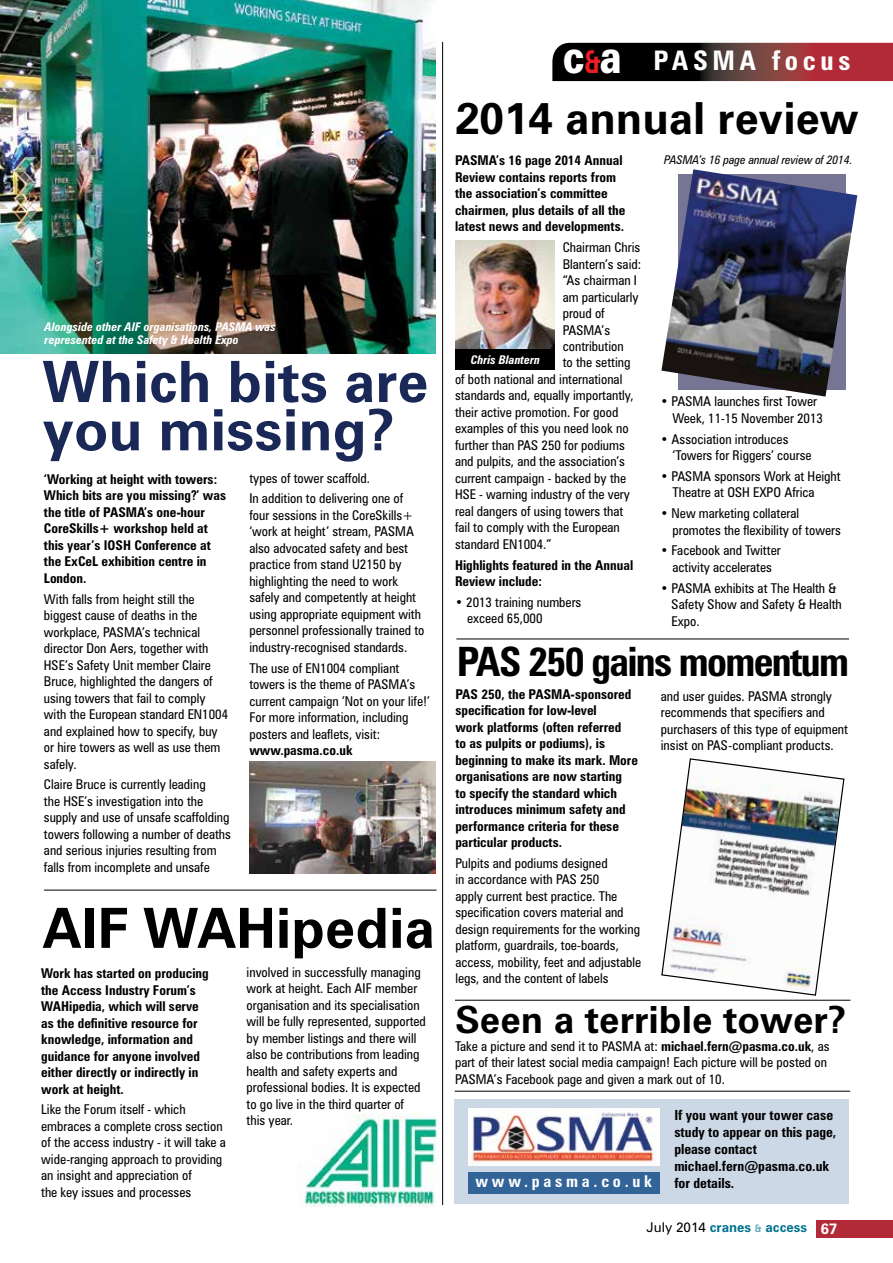
<style>
.page{position:relative;width:893px;height:1263px;background:#fff}
.page>*{position:absolute;margin:0;border:0;box-sizing:border-box;transform-origin:0 0}
.t1{font:700 57.15px/48.3px "Zurich BT";color:#1a2857}
.t2{font:700 55.5px "Zurich BT";color:#000}
.t3{font:700 44.25px "Zurich BT";color:#000}
.t4{font:700 condensed 40.5px "Zurich BT";letter-spacing:-.04em;color:#000}
.t5{font:700 37.5px "Zurich BT";color:#000}
.t6{font:700 condensed 27px "Zurich BT";letter-spacing:.17em;color:#fff}
.t7{font:700 condensed 16.2px "Zurich BT";letter-spacing:.23em;color:#fff}
.t8{font:700 condensed 13.95px/17.1px "Zurich BT";color:#000}
.t9{font:condensed 13.5px/16.5px "Zurich BT";color:#000}
.t10{font:700 condensed 13.5px/16.5px "Zurich BT";color:#000}
.t11{font:700 13.5px "Zurich BT";color:#00728f}
.t12{font:italic 700 condensed 12px/13.5px "Zurich BT";color:#fff}
.t13{font:italic condensed 12px "Zurich BT";color:#000}
.s1{font-weight:900;font-stretch:normal;font-size:45.9px}
.s2{font-stretch:normal;font-size:31.65px;color:#ed1d24}
.s3{font-weight:700}
.s4{font-weight:400;color:#000}
.s5{font-size:10.5px;color:#66aabc}
.s6{font-size:15px;color:#fff}
</style>
<div class="page">
<img style="left:0;top:0;width:436px;height:354px">
<div style="left:816px;top:1220px;width:77px;height:17px;background:#b22a37"></div>
<svg style="left:552px;top:43px;width:341px;height:38px;background:#501f22"></svg>
<hr style="left:442px;top:42px;width:1px;height:1163px;background:#000">
<hr style="left:455px;top:1091px;width:395px;height:1px;background:#000">
<div style="left:454px;top:1099px;width:395px;height:105px;background:#ccd8e5"></div>
<img style="left:468px;top:1109px;width:192px;height:56px">
<div style="left:468px;top:1172px;width:192px;height:21px;background:#336498"></div>
<img style="left:249px;top:762px;width:187px;height:112px">
<hr style="left:44px;top:890px;width:393px;height:1px;background:#000">
<img style="left:661px;top:169px;width:196px;height:228px">
<img style="left:455px;top:241px;width:99px;height:109px">
<div style="left:455px;top:350px;width:99px;height:20px;background:#000"></div>
<hr style="left:456px;top:639px;width:393px;height:1px;background:#000">
<img style="left:297px;top:1113px;width:140px;height:93px">
<img style="left:661px;top:758px;width:184px;height:238px">
<hr style="left:455px;top:1000px;width:395px;height:1px;background:#000">
<p class="t12" style="left:45px;top:319px;width:233px">Alongside other AIF organisations, PASMA was represented at the Safety &amp; Health Expo</p>
<h1 class="t1" style="left:43px;top:357px;width:388px">Which bits are you missing?</h1>
<p class="t10" style="left:44px;top:471px;width:184px">‘Working at height with towers:<br>Which bits are you missing?’ was the title of PASMA’s one-hour<br>CoreSkills+ workshop held at this year’s IOSH Conference at the ExCeL exhibition centre in<br>London.</p>
<p class="t9" style="left:44px;top:590px;width:186px">With falls from height still the biggest cause of deaths in the workplace, PASMA’s technical director Don Aers, together with<br>HSE’s Safety Unit member Claire<br>Bruce, highlighted the dangers of using towers that fail to comply with the European standard EN1004 and explained how to specify, buy or hire towers as well as use them safely.</p>
<p class="t9" style="left:44px;top:776px;width:189px">Claire Bruce is currently leading<br>the HSE’s investigation into the supply and use of unsafe scaffolding towers following a number of deaths and serious injuries resulting from falls from incomplete and unsafe</p>
<p class="t9" style="left:249px;top:467px;width:155px;line-height:20.7px">types of tower scaffold.<br>In addition to delivering one of</p>
<p class="t9" style="left:249px;top:507px;width:177px">four sessions in the CoreSkills+ ‘work at height’ stream, PASMA also advocated safety and best practice from stand U2150 by highlighting the need to work safely and competently at height using appropriate equipment with personnel professionally trained to industry-recognised standards.</p>
<p class="t9" style="left:249px;top:659px;width:182px">The use of EN1004 compliant towers is the theme of PASMA’s current campaign ’Not on your life!’<br>For more information, including posters and leaflets, visit:</p>
<p class="t10" style="left:249px;top:742px;width:105px">www.pasma.co.uk</p>
<h2 class="t2" style="left:43px;top:894px;width:394px">AIF WAHipedia</h2>
<p class="t10" style="left:41px;top:965px;width:169px">Work has started on producing the Access Industry Forum’s<br>WAHipedia, which will serve as the definitive resource for knowledge, information and guidance for anyone involved either directly or indirectly in work at height.</p>
<p class="t9" style="left:41px;top:1101px;width:186px">Like the Forum itself - which embraces a complete cross section of the access industry - it will take a wide-ranging approach to providing an insight and appreciation of<br>the key issues and processes</p>
<p class="t9" style="left:247px;top:964px;width:181px">involved in successfully managing work at height. Each AIF member organisation and its specialisation will be fully represented, supported by member listings and there will also be contributions from leading health and safety experts and professional bodies. It is expected to go live in the third quarter of this year.</p>
<h3 class="t6" style="left:563px;top:44px;width:289px"><span class="s1">c</span><span class="s2">&amp;</span><span class="s1">a</span> PASMA focus</h3>
<h3 class="t3" style="left:455px;top:91px;width:405px">2014 annual review</h3>
<p class="t10" style="left:455px;top:152px;width:172px">PASMA’s 16 page 2014 Annual<br>Review contains reports from the association’s committee chairmen, plus details of all the latest news and developments.</p>
<p class="t9" style="left:563px;top:239px;width:79px">Chairman Chris</p>
<p class="t9" style="left:563px;top:255px;width:80px">Blantern’s said:</p>
<p class="t9" style="left:563px;top:272px;width:76px">“As chairman I</p>
<p class="t9" style="left:563px;top:288px;width:77px">am particularly</p>
<p class="t9" style="left:563px;top:305px;width:44px">proud of</p>
<p class="t9" style="left:563px;top:321px;width:49px">PASMA’s</p>
<p class="t9" style="left:563px;top:338px;width:62px">contribution</p>
<p class="t9" style="left:563px;top:354px;width:69px">to the setting</p>
<p class="t9" style="left:455px;top:371px;width:169px">of both national and international</p>
<p class="t9" style="left:455px;top:387px;width:180px">standards and, equally importantly,</p>
<p class="t9" style="left:455px;top:404px;width:165px">their active promotion. For good</p>
<p class="t9" style="left:455px;top:420px;width:175px">examples of this you need look no</p>
<p class="t9" style="left:455px;top:437px;width:171px">further than PAS 250 for podiums</p>
<p class="t9" style="left:455px;top:453px;width:172px">and pulpits, and the association’s</p>
<p class="t9" style="left:455px;top:470px;width:173px">current campaign - backed by the</p>
<p class="t9" style="left:455px;top:486px;width:176px">HSE - warning industry of the very</p>
<p class="t9" style="left:455px;top:503px;width:170px">real dangers of using towers that</p>
<p class="t9" style="left:455px;top:519px;width:166px">fail to comply with the European</p>
<p class="t9" style="left:455px;top:536px;width:98px">standard EN1004.”</p>
<p class="t10" style="left:455px;top:557px;width:180px">Highlights featured in the Annual<br>Review include:</p>
<p class="t9" style="left:467px;top:594px;width:116px;text-indent:-12px">• 2013 training numbers exceed 65,000</p>
<p class="t13" style="left:664px;top:152px;width:190px">PASMA’s 16 page annual review of 2014.</p>
<p class="t12" style="left:471px;top:353px;width:71px">Chris Blantern</p>
<p class="t9" style="left:672px;top:393px;width:152px;text-indent:-12px">• PASMA launches first Tower<br>Week, 11-15 November 2013</p>
<p class="t9" style="left:672px;top:430px;width:141px;text-indent:-12px">• Association introduces ‘Towers for Riggers’ course</p>
<p class="t9" style="left:672px;top:468px;width:170px;text-indent:-12px">• PASMA sponsors Work at Height<br>Theatre at OSH EXPO Africa</p>
<p class="t9" style="left:672px;top:505px;width:170px;text-indent:-12px">• New marketing collateral promotes the flexibility of towers</p>
<p class="t9" style="left:660px;top:542px;width:122px;text-align:center">• Facebook and Twitter activity accelerates</p>
<p class="t9" style="left:672px;top:579px;width:172px;text-indent:-11px">• PASMA exhibits at The Health &amp;<br>Safety Show and Safety &amp; Health<br>Expo.</p>
<h3 class="t4" style="left:457px;top:637px;width:394px">PAS 250 gains momentum</h3>
<p class="t10" style="left:455px;top:685px;width:184px">PAS 250, the PASMA-sponsored specification for low-level<br>work platforms (often referred<br>to as pulpits or podiums), is beginning to make its mark. More organisations are now starting<br>to specify the standard which introduces minimum safety and performance criteria for these particular products.</p>
<p class="t9" style="left:455px;top:855px;width:187px">Pulpits and podiums designed<br>in accordance with PAS 250<br>apply current best practice. The specification covers material and design requirements for the working platform, guardrails, toe-boards, access, mobility, feet and adjustable legs, and the content of labels</p>
<p class="t9" style="left:661px;top:688px;width:189px">and user guides. PASMA strongly recommends that specifiers and purchasers of this type of equipment insist on PAS-compliant products.</p>
<h3 class="t5" style="left:455px;top:997px;width:393px">Seen a terrible tower?</h3>
<p class="t9" style="left:455px;top:1037px;width:376px">Take a picture and send it to PASMA at: <span class="s3">michael.fern@pasma.co.uk</span>, as part of their latest social media campaign! Each picture will be posted on<br>PASMA’s Facebook page and given a mark out of 10.</p>
<p class="t7" style="left:475px;top:1172px;width:178px">www.pasma.co.uk</p>
<p class="t8" style="left:674px;top:1107px;width:164px">If you want your tower case study to appear on this page, please contact michael.fern@pasma.co.uk for details.</p>
<p class="t11" style="left:647px;top:1219px;width:192px"><span class="s4">July 2014</span> cranes <span class="s5">&amp;</span> access <span class="s6">67</span></p>
</div>
